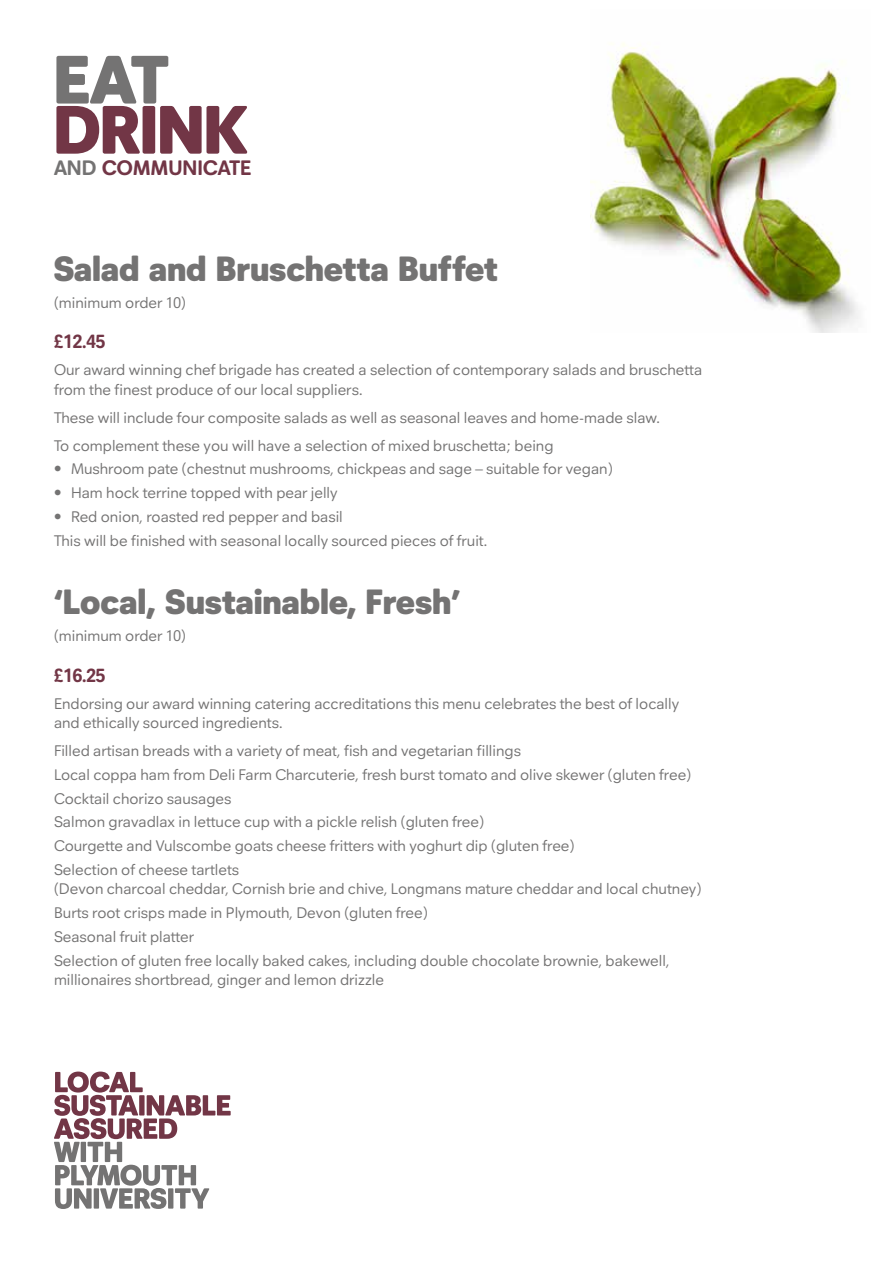
<style>
.page{position:relative;width:893px;height:1263px;background:#fff}
.page>*{position:absolute;margin:0;border:0;box-sizing:border-box;transform-origin:0 0}
.t1{font:900 70.2px "Neuzeitfor Plymouth";color:#723646}
.t2{font:900 70.2px "Neuzeitfor Plymouth";color:#747373}
.t3{font:900 36px "Neuzeitfor Plymouth";letter-spacing:.01em;color:#747373}
.t4{font:700 21.45px "Neuzeitfor Plymouth";color:#723646}
.t5{font:700 19.5px "Neuzeitfor Plymouth";color:#723646}
.t6{font:15.75px/23.7px "Neuzeitfor Plymouth";color:#747373}
.s1{color:#747373}
</style>
<div class="page">
<svg style="left:54px;top:1071px;width:177px;height:138px"></svg>
<img style="left:590px;top:43px;width:269px;height:289px">
<h1 class="t2" style="left:54px;top:35px;width:117px">EAT</h1>
<h1 class="t1" style="left:54px;top:85px;width:195px">DRINK</h1>
<h3 class="t4" style="left:54px;top:155px;width:199px"><span class="s1">AND</span> COMMUNICATE</h3>
<h2 class="t3" style="left:54px;top:245px;width:445px">Salad and Bruschetta Buffet</h2>
<p class="t6" style="left:54px;top:290px;width:133px">(minimum order 10)</p>
<p class="t5" style="left:54px;top:330px;width:53px">£12.45</p>
<p class="t6" style="left:54px;top:360px;width:650px;line-height:19.5px">Our award winning chef brigade has created a selection of contemporary salads and bruschetta from the finest produce of our local suppliers.</p>
<p class="t6" style="left:54px;top:403px;width:608px;line-height:28px">These will include four composite salads as well as seasonal leaves and home-made slaw.<br>To complement these you will have a selection of mixed bruschetta; being</p>
<p class="t6" style="left:54px;top:457px;width:560px">• Mushroom pate (chestnut mushrooms, chickpeas and sage – suitable for vegan)</p>
<p class="t6" style="left:54px;top:481px;width:285px">• Ham hock terrine topped with pear jelly</p>
<p class="t6" style="left:54px;top:504px;width:435px">• Red onion, roasted red pepper and basil<br>This will be finished with seasonal locally sourced pieces of fruit.</p>
<h2 class="t3" style="left:54px;top:579px;width:408px">‘Local, Sustainable, Fresh’</h2>
<p class="t6" style="left:54px;top:624px;width:133px">(minimum order 10)</p>
<p class="t5" style="left:54px;top:663px;width:53px">£16.25</p>
<p class="t6" style="left:54px;top:693px;width:627px;line-height:19.5px">Endorsing our award winning catering accreditations this menu celebrates the best of locally and ethically sourced ingredients.</p>
<p class="t6" style="left:54px;top:739px;width:639px">Filled artisan breads with a variety of meat, fish and vegetarian fillings<br>Local coppa ham from Deli Farm Charcuterie, fresh burst tomato and olive skewer (gluten free)<br>Cocktail chorizo sausages<br>Salmon gravadlax in lettuce cup with a pickle relish (gluten free)<br>Courgette and Vulscombe goats cheese fritters with yoghurt dip (gluten free)<br>Selection of cheese tartlets</p>
<p class="t6" style="left:54px;top:877px;width:649px">(Devon charcoal cheddar, Cornish brie and chive, Longmans mature cheddar and local chutney)<br>Burts root crisps made in Plymouth, Devon (gluten free)<br>Seasonal fruit platter<br>Selection of gluten free locally baked cakes, including double chocolate brownie, bakewell,</p>
<p class="t6" style="left:54px;top:968px;width:332px">millionaires shortbread, ginger and lemon drizzle</p>
</div>
